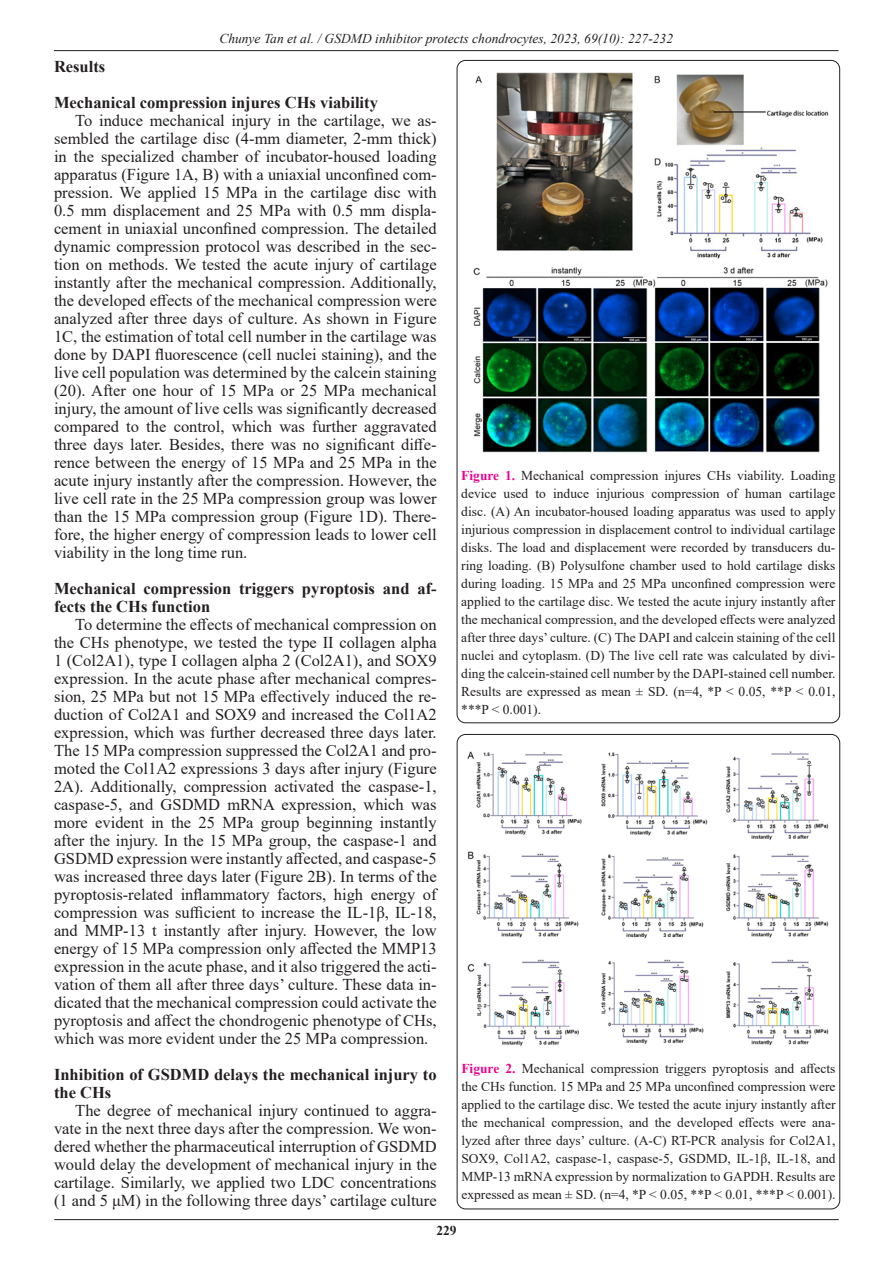
<style>
.page{position:relative;width:893px;height:1263px;background:#fff}
.page>*{position:absolute;margin:0;border:0;box-sizing:border-box;transform-origin:0 0}
.t1{font:16.5px/18px "Times New Roman";color:#231f20;text-align:justify}
.t2{font:700 16.5px/18px "Times New Roman";color:#231f20}
.t3{font:13.5px/18px "Times New Roman";color:#231f20;text-align:justify}
.t4{font:italic 13.5px "Times New Roman";color:#231f20}
.t5{font:700 13.5px "Times New Roman";color:#231f20}
.s1{font-weight:700;color:#ed028c}
</style>
<div class="page">
<hr style="left:54px;top:50px;width:784px;height:1px;background:#231f20">
<hr style="left:54px;top:1219px;width:785px;height:1px;background:#231f20">
<img style="left:467px;top:751px;width:362px;height:295px">
<img style="left:473px;top:73px;width:356px;height:380px">
<p class="t4" style="left:219px;top:29px;width:455px">Chunye Tan et al. / GSDMD inhibitor protects chondrocytes, 2023, 69(10): 227-232</p>
<p class="t2" style="left:54px;top:57px;width:53px">Results</p>
<p class="t2" style="left:54px;top:93px;width:325px">Mechanical compression injures CHs viability</p>
<p class="t1" style="left:54px;top:111px;width:384px;text-indent:21px">To induce mechanical injury in the cartilage, we as&shy;sembled the cartilage disc (4-mm diameter, 2-mm thick) in the specialized chamber of incubator-housed loading apparatus (Figure 1A, B) with a uniaxial unconfined com&shy;pression. We applied 15 MPa in the cartilage disc with 0.5 mm displacement and 25 MPa with 0.5 mm displa&shy;cement in uniaxial unconfined compression. The detailed dynamic compression protocol was described in the sec&shy;tion on methods. We tested the acute injury of cartilage instantly after the mechanical compression. Additionally, the developed effects of the mechanical compression were analyzed after three days of culture. As shown in Figure 1C, the estimation of total cell number in the cartilage was done by DAPI fluorescence (cell nuclei staining), and the live cell population was determined by the calcein staining (20). After one hour of 15 MPa or 25 MPa mechanical injury, the amount of live cells was significantly decreased compared to the control, which was further aggravated three days later. Besides, there was no significant diffe&shy;rence between the energy of 15 MPa and 25 MPa in the acute injury instantly after the compression. However, the live cell rate in the 25 MPa compression group was lower than the 15 MPa compression group (Figure 1D). There&shy;fore, the higher energy of compression leads to lower cell viability in the long time run.</p>
<p class="t2" style="left:54px;top:579px;width:384px">Mechanical compression triggers pyroptosis and af&shy;fects the CHs function</p>
<p class="t1" style="left:54px;top:615px;width:384px;text-indent:21px">To determine the effects of mechanical compression on the CHs phenotype, we tested the type II collagen alpha 1 (Col2A1), type I collagen alpha 2 (Col2A1), and SOX9 expression. In the acute phase after mechanical compres&shy;sion, 25 MPa but not 15 MPa effectively induced the re&shy;duction of Col2A1 and SOX9 and increased the Col1A2 expression, which was further decreased three days later.<br>The 15 MPa compression suppressed the Col2A1 and pro&shy;moted the Col1A2 expressions 3 days after injury (Figure 2A). Additionally, compression activated the caspase-1, caspase-5, and GSDMD mRNA expression, which was more evident in the 25 MPa group beginning instantly after the injury. In the 15 MPa group, the caspase-1 and GSDMD expression were instantly affected, and caspase-5 was increased three days later (Figure 2B). In terms of the pyroptosis-related inflammatory factors, high energy of compression was sufficient to increase the IL-1β, IL-18, and MMP-13 t instantly after injury. However, the low energy of 15 MPa compression only affected the MMP13 expression in the acute phase, and it also triggered the acti&shy;vation of them all after three days’ culture. These data in&shy;dicated that the mechanical compression could activate the pyroptosis and affect the chondrogenic phenotype of CHs, which was more evident under the 25 MPa compression.</p>
<p class="t2" style="left:54px;top:1065px;width:384px">Inhibition of GSDMD delays the mechanical injury to the CHs</p>
<p class="t1" style="left:54px;top:1101px;width:384px;text-indent:21px">The degree of mechanical injury continued to aggra&shy;vate in the next three days after the compression. We won&shy;dered whether the pharmaceutical interruption of GSDMD would delay the development of mechanical injury in the cartilage. Similarly, we applied two LDC concentrations (1 and 5 μM) in the following three days’ cartilage culture</p>
<p class="t3" style="left:461px;top:466px;width:376px"><span class="s1">Figure 1.</span> Mechanical compression injures CHs viability. Loading device used to induce injurious compression of human cartilage disc. (A) An incubator-housed loading apparatus was used to apply injurious compression in displacement control to individual cartilage disks. The load and displacement were recorded by transducers du&shy;ring loading. (B) Polysulfone chamber used to hold cartilage disks during loading. 15 MPa and 25 MPa unconfined compression were applied to the cartilage disc. We tested the acute injury instantly after the mechanical compression, and the developed effects were analyzed after three days’ culture. (C) The DAPI and calcein staining of the cell nuclei and cytoplasm. (D) The live cell rate was calculated by divi&shy;ding the calcein-stained cell number by the DAPI-stained cell number.<br>Results are expressed as mean ± SD. (n=4, *P &lt; 0.05, **P &lt; 0.01, ***P &lt; 0.001).</p>
<p class="t3" style="left:461px;top:1059px;width:376px"><span class="s1">Figure 2.</span> Mechanical compression triggers pyroptosis and affects the CHs function. 15 MPa and 25 MPa unconfined compression were applied to the cartilage disc. We tested the acute injury instantly after the mechanical compression, and the developed effects were ana&shy;lyzed after three days’ culture. (A-C) RT-PCR analysis for Col2A1, SOX9, Col1A2, caspase-1, caspase-5, GSDMD, IL-1β, IL-18, and MMP-13 mRNA expression by normalization to GAPDH. Results are expressed as mean ± SD. (n=4, *P &lt; 0.05, **P &lt; 0.01, ***P &lt; 0.001).</p>
<p class="t5" style="left:436px;top:1220px;width:22px">229</p>
</div>
